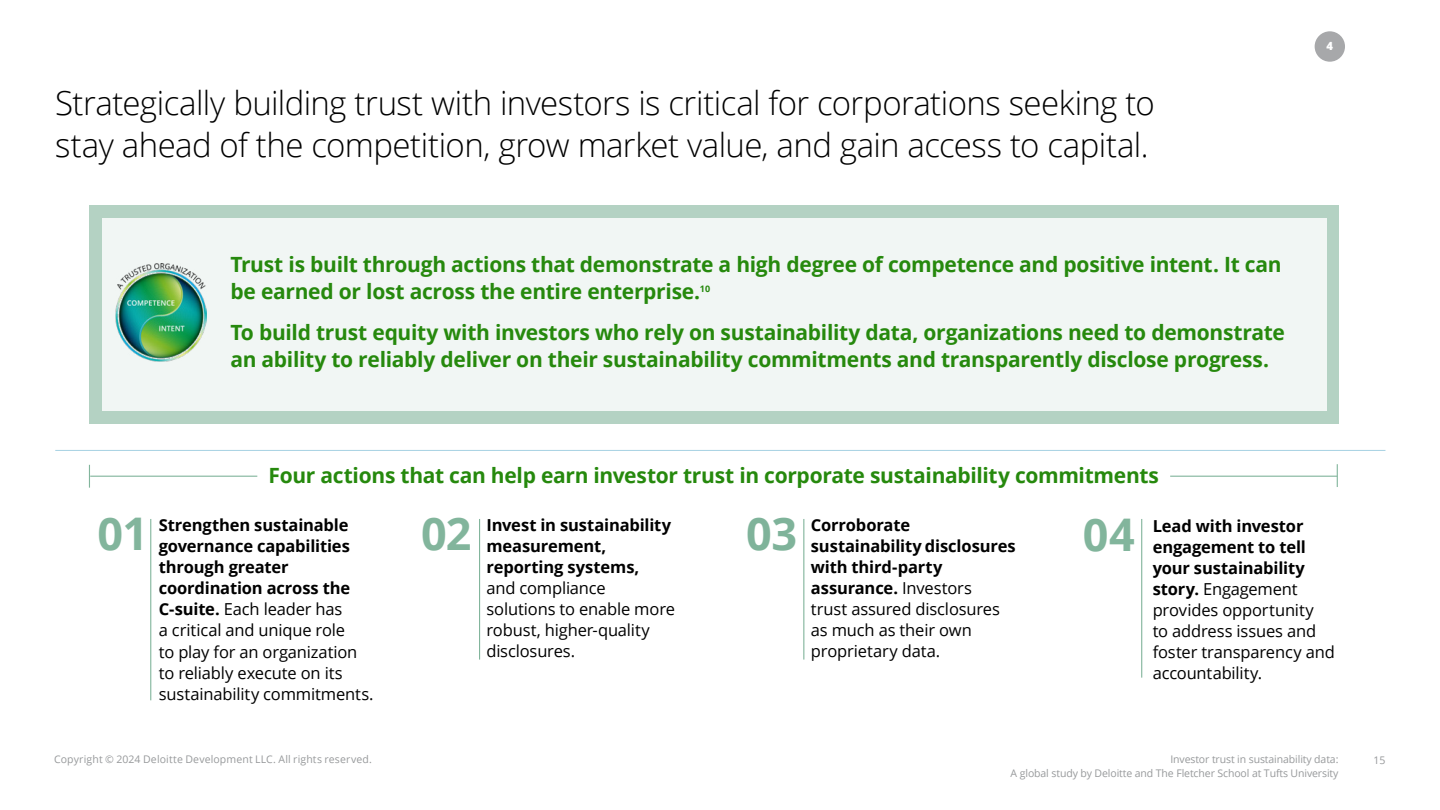
<style>
.page{position:relative;width:1440px;height:810px;background:#fff}
.page>*{position:absolute;margin:0;border:0;box-sizing:border-box;transform-origin:0 0}
.t1{font:700 45px "Open Sans";color:#82b59c}
.t2{font:700 45px "Open Sans";color:#7fb39a}
.t3{font:300 33px/42px "Open Sans";letter-spacing:-.02em;color:#000}
.t4{font:700 21px/27px "Open Sans";letter-spacing:-.015em;color:#26890d}
.t5{font:16.5px/21px "Open Sans";letter-spacing:-.01em;color:#000}
.t6{font:700 16.5px/21px "Open Sans";letter-spacing:-.01em;color:#000}
.t7{font:800 11.25px "Open Sans";color:#fff}
.t8{font:10.5px/14.2px "Open Sans";letter-spacing:-.01em;color:#97999b;text-align:right}
.t9{font:10.5px "Open Sans";letter-spacing:.01em;color:#97999b}
.t10{font:700 9px "Open Sans";color:#26890d}
.s1{font-weight:700}
</style>
<div class="page">
<div style="left:89px;top:205px;width:1249px;height:219px;background:#b4d2c3"></div>
<div style="left:102px;top:218px;width:1225px;height:192px;background:#f1f6f4"></div>
<div style="left:1315px;top:31px;width:30px;height:31px;background:#a7a8aa;border-radius:50%"></div>
<hr style="left:55px;top:450px;width:1330px;height:1px;background:#a6d1e3">
<hr style="left:150px;top:519px;width:1px;height:181px;background:#82b59c">
<hr style="left:479px;top:519px;width:1px;height:141px;background:#82b59c">
<hr style="left:803px;top:519px;width:1px;height:141px;background:#82b59c">
<hr style="left:1141px;top:519px;width:1px;height:159px;background:#82b59c">
<hr style="left:90px;top:476px;width:167px;height:1px;background:#82b59c">
<hr style="left:1170px;top:476px;width:167px;height:1px;background:#82b59c">
<svg style="left:89px;top:465px;width:1px;height:23px"></svg>
<svg style="left:1337px;top:464px;width:1px;height:23px"></svg>
<img style="left:116px;top:264px;width:91px;height:97px">
<h2 class="t3" style="left:55px;top:81px;width:1101px">Strategically building trust with investors is critical for corporations seeking to stay ahead of the competition, grow market value, and gain access to capital.</h2>
<p class="t4" style="left:230px;top:250px;width:1053px">Trust is built through actions that demonstrate a high degree of competence and positive intent. It can be earned or lost across the entire enterprise.</p>
<p class="t10" style="left:700px;top:282px;width:12px">10</p>
<p class="t4" style="left:230px;top:318px;width:1056px">To build trust equity with investors who rely on sustainability data, organizations need to demonstrate an ability to reliably deliver on their sustainability commitments and transparently disclose progress.</p>
<p class="t4" style="left:269px;top:461px;width:892px">Four actions that can help earn investor trust in corporate sustainability commitments</p>
<p class="t7" style="left:1327px;top:38px;width:8px">4</p>
<h1 class="t1" style="left:97px;top:502px;width:52px">01</h1>
<h1 class="t1" style="left:421px;top:502px;width:52px">02</h1>
<h1 class="t2" style="left:746px;top:502px;width:53px">03</h1>
<h1 class="t1" style="left:1083px;top:503px;width:54px">04</h1>
<p class="t5" style="left:159px;top:515px;width:216px"><span class="s1">Strengthen sustainable governance capabilities through greater coordination across the<br>C-suite.</span> Each leader has<br>a critical and unique role<br>to play for an organization to reliably execute on its sustainability commitments.</p>
<p class="t6" style="left:486px;top:514px;width:186px">Invest in sustainability measurement, reporting systems,</p>
<p class="t5" style="left:811px;top:514px;width:206px"><span class="s1">Corroborate sustainability disclosures with third-party assurance.</span> Investors<br>trust assured disclosures as much as their own proprietary data.</p>
<p class="t5" style="left:1153px;top:515px;width:184px"><span class="s1">Lead with investor engagement to tell your sustainability story.</span> Engagement provides opportunity<br>to address issues and foster transparency and accountability.</p>
<p class="t5" style="left:486px;top:577px;width:190px">and compliance solutions to enable more robust, higher-quality disclosures.</p>
<p class="t9" style="left:54px;top:752px;width:319px">Copyright © 2024 Deloitte Development LLC. All rights reserved.</p>
<p class="t8" style="left:1011px;top:751px;width:329px">Investor trust in sustainability data:<br>A global study by Deloitte and The Fletcher School at Tufts University</p>
<p class="t8" style="left:1374px;top:753px;width:13px">15</p>
</div>
